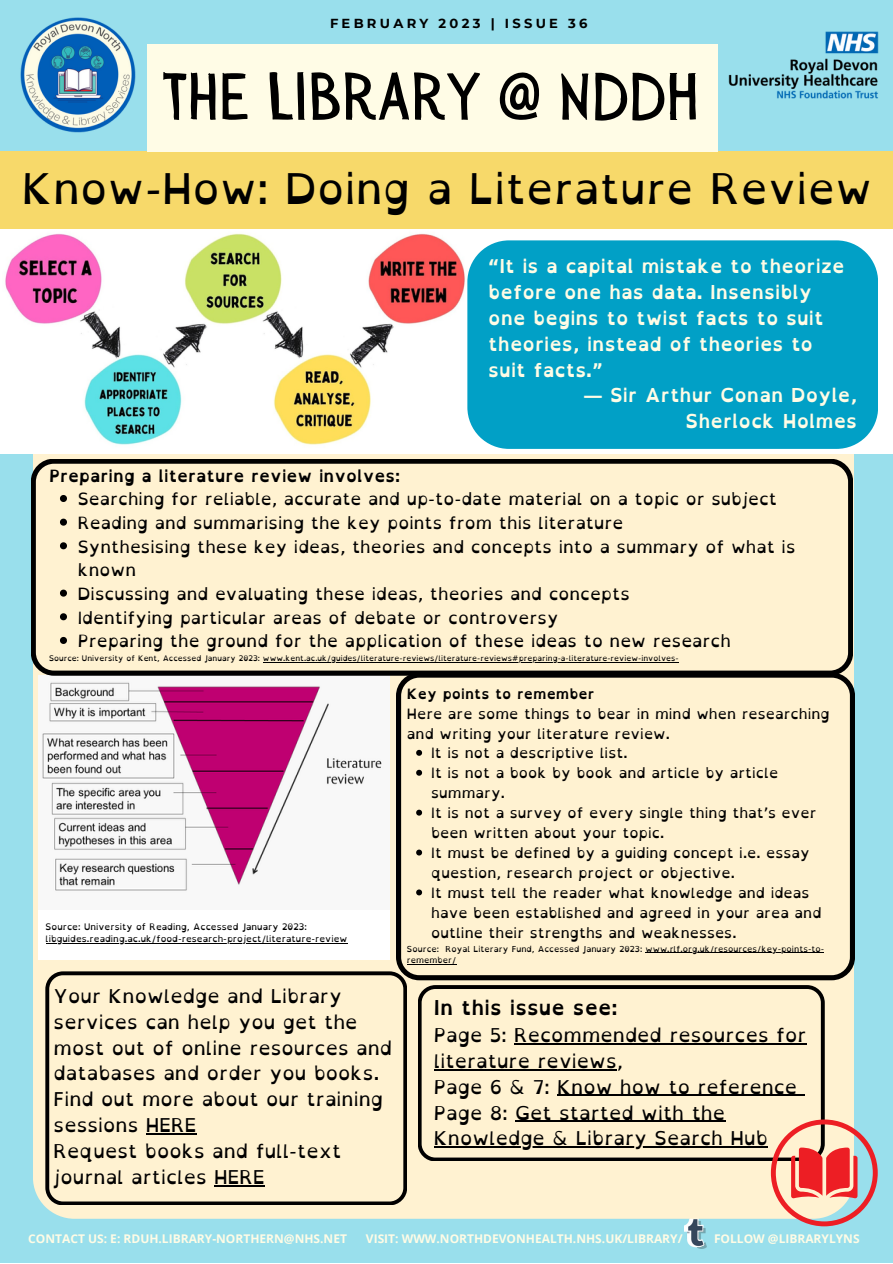
<style>
.page{position:relative;width:893px;height:1264px;background:#fff}
.page>*{position:absolute;margin:0;border:0;box-sizing:border-box;transform-origin:0 0}
.t1{font:67.2px "Sensa Wild Fill";color:#000}
.t2{font:42.3px "Open Dyslexic";color:#000}
.t3{font:700 20.55px "Open Dyslexic";color:#000}
.t4{font:700 19.2px "Open Dyslexic";color:#fffce6}
.t5{font:19.05px/25.8px "Open Dyslexic";color:#000}
.t6{font:16.95px/23.7px "Open Dyslexic";color:#000}
.t7{font:700 16.95px "Open Dyslexic";color:#000}
.t8{font:14.25px/20px "Open Dyslexic";color:#000}
.t9{font:700 14.25px "Open Dyslexic";color:#000}
.t10{font:700 13.05px "Montserrat";letter-spacing:.25em;color:#000}
.t11{font:700 12px "Open Sans";color:#fffce6}
.t12{font:9px/12px "Open Dyslexic";color:#000}
.t13{font:8.25px/11.2px "Open Dyslexic";color:#000}
.t14{font:7.65px "Open Dyslexic";color:#000}
.s1{font-family:"Noto Sans"}
</style>
<div class="page">
<div style="left:0;top:0;width:892px;height:1262px;background:#99dfec"></div>
<img style="left:684px;top:1218px;width:22px;height:29px">
<div style="left:0;top:151px;width:892px;height:91px;background:#f7d96a"></div>
<div style="left:147px;top:44px;width:570px;height:107px;background:#fffce6"></div>
<img style="left:20px;top:17px;width:116px;height:116px">
<img style="left:728px;top:32px;width:150px;height:66px">
<div style="left:33px;top:453px;width:820px;height:765px;background:#fff2d1"></div>
<div style="left:0;top:229px;width:892px;height:224px;background:#fff"></div>
<img style="left:5px;top:233px;width:460px;height:212px">
<div style="left:467px;top:240px;width:410px;height:209px;background:#01a0c6"></div>
<div style="left:38px;top:781px;width:352px;height:178px;background:#fff"></div>
<img style="left:38px;top:675px;width:351px;height:216px">
<div style="left:31px;top:459px;width:821px;height:216px;background:#fff2d1"></div>
<svg style="left:60px;top:495px;width:7px;height:7px"></svg>
<svg style="left:60px;top:518px;width:7px;height:7px"></svg>
<svg style="left:60px;top:542px;width:7px;height:7px"></svg>
<svg style="left:60px;top:589px;width:7px;height:7px"></svg>
<svg style="left:60px;top:613px;width:7px;height:7px"></svg>
<svg style="left:60px;top:637px;width:7px;height:7px"></svg>
<hr style="left:263px;top:662px;width:415px;height:1px;background:#000">
<div style="left:396px;top:673px;width:458px;height:307px;background:#fff2d1"></div>
<div style="left:46px;top:971px;width:361px;height:234px;background:#fff2d1"></div>
<svg style="left:418px;top:985px;width:406px;height:176px;fill:#fff2d1"></svg>
<svg style="left:770px;top:1119px;width:107px;height:107px"></svg>
<hr style="left:46px;top:942px;width:301px;height:1px;background:#000">
<svg style="left:416px;top:749px;width:6px;height:6px"></svg>
<svg style="left:416px;top:769px;width:6px;height:6px"></svg>
<svg style="left:416px;top:809px;width:6px;height:6px"></svg>
<svg style="left:416px;top:849px;width:6px;height:6px"></svg>
<svg style="left:416px;top:889px;width:6px;height:6px"></svg>
<hr style="left:645px;top:952px;width:179px;height:1px;background:#000">
<hr style="left:407px;top:963px;width:49px;height:1px;background:#000">
<hr style="left:146px;top:1133px;width:50px;height:1px;background:#000">
<hr style="left:214px;top:1184px;width:51px;height:2px;background:#000">
<hr style="left:514px;top:1043px;width:292px;height:1px;background:#000">
<hr style="left:434px;top:1068px;width:182px;height:2px;background:#000">
<hr style="left:557px;top:1094px;width:240px;height:1px;background:#000">
<hr style="left:515px;top:1120px;width:210px;height:1px;background:#000">
<hr style="left:434px;top:1146px;width:333px;height:1px;background:#000">
<p class="t10" style="left:330px;top:15px;width:259px">FEBRUARY 2023 | ISSUE 36</p>
<h1 class="t1" style="left:162px;top:59px;width:538px">THE LIBRARY @ NDDH</h1>
<h2 class="t2" style="left:22px;top:151px;width:851px">Know-How: Doing a Literature Review</h2>
<p class="t7" style="left:49px;top:460px;width:352px">Preparing a literature review involves:</p>
<h3 class="t4" style="left:488px;top:249px;width:358px">“It is a capital mistake to theorize</h3>
<h3 class="t4" style="left:488px;top:275px;width:325px">before one has data. Insensibly</h3>
<h3 class="t4" style="left:488px;top:301px;width:337px">one begins to twist facts to suit</h3>
<h3 class="t4" style="left:488px;top:327px;width:326px">theories, instead of theories to</h3>
<h3 class="t4" style="left:488px;top:352px;width:116px">suit facts.”</h3>
<h3 class="t4" style="left:583px;top:378px;width:275px"><span class="s1">―</span> Sir Arthur Conan Doyle,</h3>
<h3 class="t4" style="left:685px;top:404px;width:173px">Sherlock Holmes</h3>
<p class="t6" style="left:78px;top:487px;width:719px">Searching for reliable, accurate and up-to-date material on a topic or subject Reading and summarising the key points from this literature<br>Synthesising these key ideas, theories and concepts into a summary of what is known<br>Discussing and evaluating these ideas, theories and concepts<br>Identifying particular areas of debate or controversy<br>Preparing the ground for the application of these ideas to new research</p>
<p class="t14" style="left:49px;top:651px;width:631px">Source: University of Kent, Accessed January 2023: www.kent.ac.uk/guides/literature-reviews/literature-reviews#preparing-a-literature-review-involves-</p>
<p class="t12" style="left:46px;top:920px;width:303px">Source: University of Reading, Accessed January 2023: libguides.reading.ac.uk/food-research-project/literature-review</p>
<p class="t9" style="left:407px;top:680px;width:189px">Key points to remember</p>
<p class="t8" style="left:407px;top:703px;width:424px">Here are some things to bear in mind when researching and writing your literature review.</p>
<p class="t8" style="left:431px;top:743px;width:392px">It is not a descriptive list.<br>It is not a book by book and article by article summary.<br>It is not a survey of every single thing that’s ever been written about your topic.<br>It must be defined by a guiding concept i.e. essay question, research project or objective.<br>It must tell the reader what knowledge and ideas have been established and agreed in your area and outline their strengths and weaknesses.</p>
<p class="t13" style="left:407px;top:943px;width:418px">Source: Royal Literary Fund, Accessed January 2023: www.rlf.org.uk/resources/key-points-to&shy;remember/</p>
<h3 class="t5" style="left:54px;top:982px;width:340px">Your Knowledge and Library services can help you get the most out of online resources and databases and order you books.<br>Find out more about our training sessions HERE<br>Request books and full-text journal articles HERE</h3>
<h3 class="t3" style="left:434px;top:989px;width:185px">In this issue see:</h3>
<h3 class="t5" style="left:434px;top:1021px;width:374px">Page 5: Recommended resources for literature reviews,<br>Page 6 &amp; 7: Know how to reference<br>Page 8: Get started with the<br>Knowledge &amp; Library Search Hub</h3>
<p class="t11" style="left:28px;top:1230px;width:320px">CONTACT US: E: RDUH.LIBRARY-NORTHERN@NHS.NET</p>
<p class="t11" style="left:366px;top:1230px;width:318px">VISIT: WWW.NORTHDEVONHEALTH.NHS.UK/LIBRARY/</p>
<p class="t11" style="left:714px;top:1230px;width:147px">FOLLOW @LIBRARYLYNS</p>
</div>
